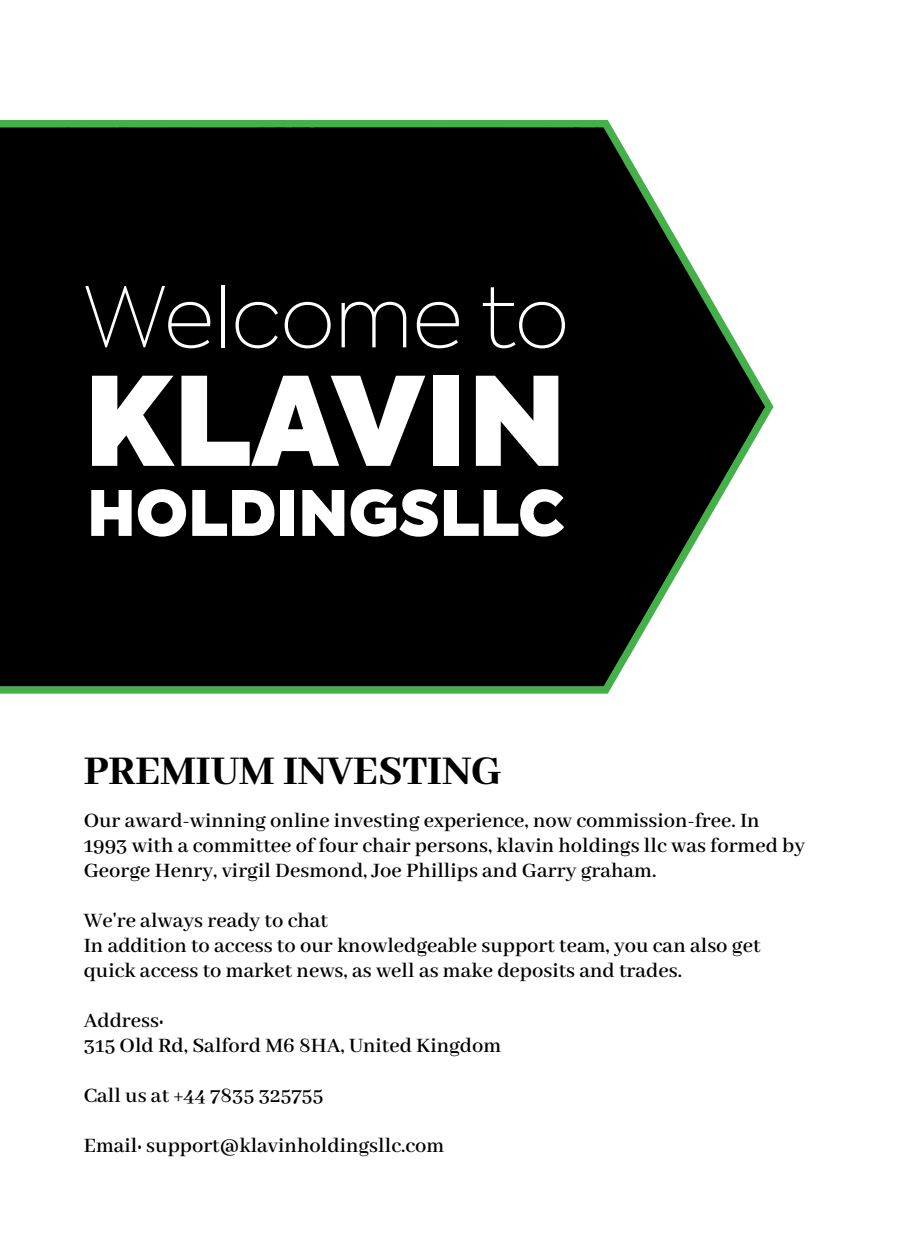
<style>
.page{position:relative;width:898px;height:1250px;background:#fff}
.page>*{position:absolute;margin:0;border:0;box-sizing:border-box;transform-origin:0 0}
.t1{font:800 122px "Axiforma";color:#fff}
.t2{font:100 83px "Axiforma";color:#fff}
.t3{font:800 62px "Axiforma";color:#fff}
.t4{font:800 45px "Abhaya Libre";color:#000}
.t5{font:600 22.5px/25px "Abhaya Libre";color:#000}
</style>
<div class="page">
<svg style="left:0;top:120px;width:773px;height:574px;fill:#43b049"></svg>
<svg style="left:0;top:127px;width:765px;height:559px;fill:#000"></svg>
<h2 class="t2" style="left:84px;top:264px;width:487px">Welcome to</h2>
<h1 class="t1" style="left:84px;top:332px;width:484px">KLAVIN</h1>
<h3 class="t3" style="left:87px;top:468px;width:479px">HOLDINGSLLC</h3>
<h3 class="t4" style="left:84px;top:746px;width:420px">PREMIUM INVESTING</h3>
<p class="t5" style="left:84px;top:809px;width:723px">Our award-winning online investing experience, now commission-free. In<br>1993 with a committee of four chair persons, klavin holdings llc was formed by<br>George Henry, virgil Desmond, Joe Phillips and Garry graham.</p>
<p class="t5" style="left:84px;top:909px;width:678px">We're always ready to chat<br>In addition to access to our knowledgeable support team, you can also get quick access to market news, as well as make deposits and trades.</p>
<p class="t5" style="left:84px;top:1009px;width:419px">Address:<br>315 Old Rd, Salford M6 8HA, United Kingdom</p>
<p class="t5" style="left:84px;top:1084px;width:241px">Call us at +44 7835 325755</p>
<p class="t5" style="left:84px;top:1134px;width:362px">Email: support@klavinholdingsllc.com</p>
</div>
